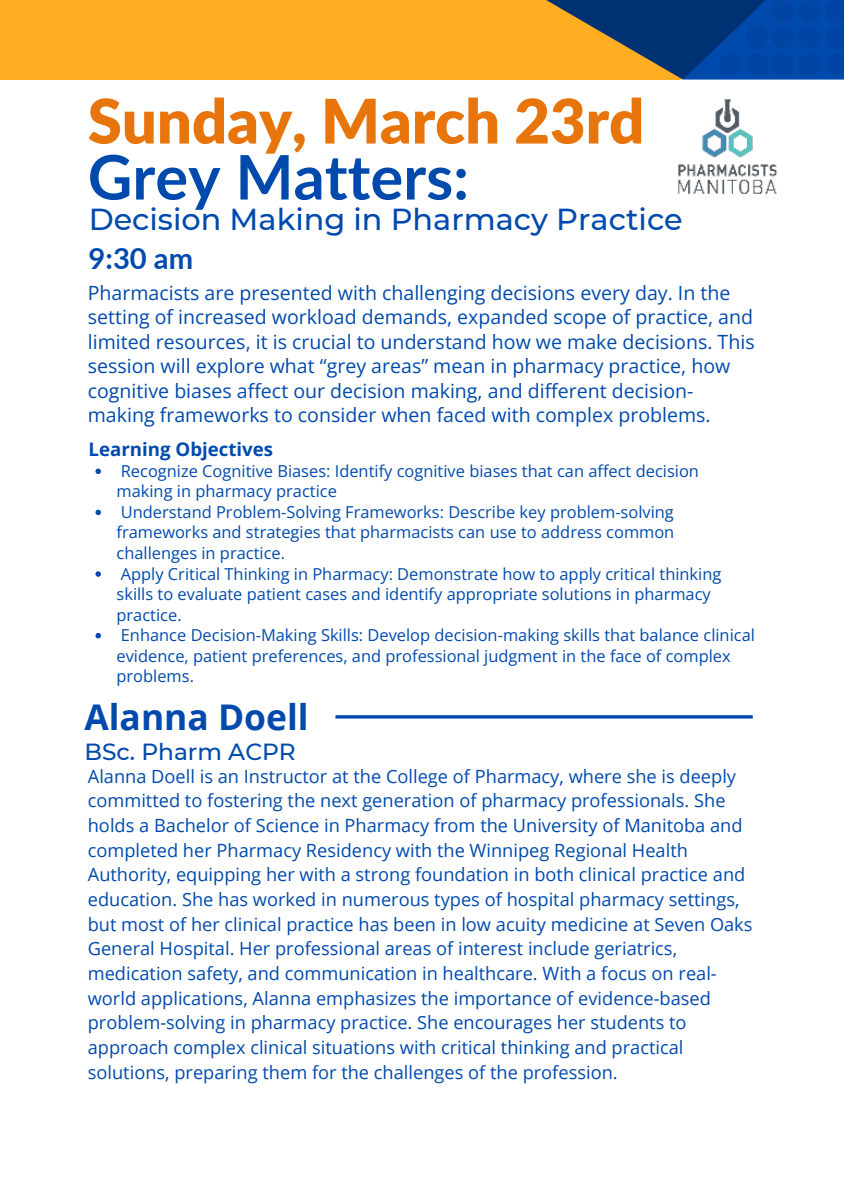
<style>
.page{position:relative;width:844px;height:1182px;background:#fff}
.page>*{position:absolute;margin:0;border:0;box-sizing:border-box;transform-origin:0 0}
.t1{font:900 61.43px "Lato";color:#e8750b}
.t2{font:700 61.43px "Lato";color:#004aad}
.t3{font:700 35.32px "Open Sans";color:#004aad}
.t4{font:500 30.38px "Montserrat";color:#004aad}
.t5{font:700 29.25px "Lato";color:#004aad}
.t6{font:500 23.18px "Montserrat";color:#004aad}
.t7{font:19.57px/24.5px "Open Sans";color:#004aad}
.t8{font:700 18.68px "Open Sans";color:#004aad}
.t9{font:18.22px/24.8px "Open Sans";color:#004aad}
.t10{font:16.43px/20.5px "Open Sans";color:#004aad}
</style>
<div class="page">
<hr style="left:335px;top:715px;width:418px;height:3px;background:#004aad">
<svg style="left:95px;top:468px;width:6px;height:6px"></svg>
<svg style="left:95px;top:509px;width:6px;height:6px"></svg>
<svg style="left:95px;top:571px;width:6px;height:5px"></svg>
<svg style="left:95px;top:633px;width:6px;height:5px"></svg>
<div style="left:0;top:0;width:681px;height:80px;background:#ffad21"></div>
<svg style="left:546px;top:0;width:137px;height:80px"></svg>
<svg style="left:683px;top:0;width:161px;height:80px;background:#043d88"></svg>
<svg style="left:719px;top:0;width:125px;height:75px;background:#0044a1"></svg>
<img style="left:678px;top:99px;width:100px;height:95px">
<h1 class="t1" style="left:88px;top:75px;width:558px">Sunday, March 23rd</h1>
<h1 class="t2" style="left:88px;top:132px;width:383px">Grey Matters:</h1>
<h3 class="t4" style="left:89px;top:198px;width:595px">Decision Making in Pharmacy Practice</h3>
<h3 class="t5" style="left:89px;top:237px;width:106px">9:30 am</h3>
<p class="t7" style="left:88px;top:280px;width:668px">Pharmacists are presented with challenging decisions every day. In the setting of increased workload demands, expanded scope of practice, and limited resources, it is crucial to understand how we make decisions. This session will explore what “grey areas” mean in pharmacy practice, how cognitive biases affect our decision making, and different decision&shy;making frameworks to consider when faced with complex problems.</p>
<p class="t8" style="left:89px;top:436px;width:186px">Learning Objectives</p>
<p class="t10" style="left:117px;top:460px;width:640px">Recognize Cognitive Biases: Identify cognitive biases that can affect decision<br>making in pharmacy practice<br>Understand Problem-Solving Frameworks: Describe key problem-solving frameworks and strategies that pharmacists can use to address common challenges in practice.<br>Apply Critical Thinking in Pharmacy: Demonstrate how to apply critical thinking skills to evaluate patient cases and identify appropriate solutions in pharmacy practice.<br>Enhance Decision-Making Skills: Develop decision-making skills that balance clinical evidence, patient preferences, and professional judgment in the face of complex problems.</p>
<h2 class="t3" style="left:84px;top:692px;width:226px">Alanna Doell</h2>
<p class="t6" style="left:84px;top:735px;width:213px">BSc. Pharm ACPR</p>
<p class="t9" style="left:88px;top:763px;width:666px">Alanna Doell is an Instructor at the College of Pharmacy, where she is deeply committed to fostering the next generation of pharmacy professionals. She holds a Bachelor of Science in Pharmacy from the University of Manitoba and completed her Pharmacy Residency with the Winnipeg Regional Health Authority, equipping her with a strong foundation in both clinical practice and education. She has worked in numerous types of hospital pharmacy settings, but most of her clinical practice has been in low acuity medicine at Seven Oaks General Hospital. Her professional areas of interest include geriatrics, medication safety, and communication in healthcare. With a focus on real&shy;world applications, Alanna emphasizes the importance of evidence-based problem-solving in pharmacy practice. She encourages her students to approach complex clinical situations with critical thinking and practical solutions, preparing them for the challenges of the profession.</p>
</div>
